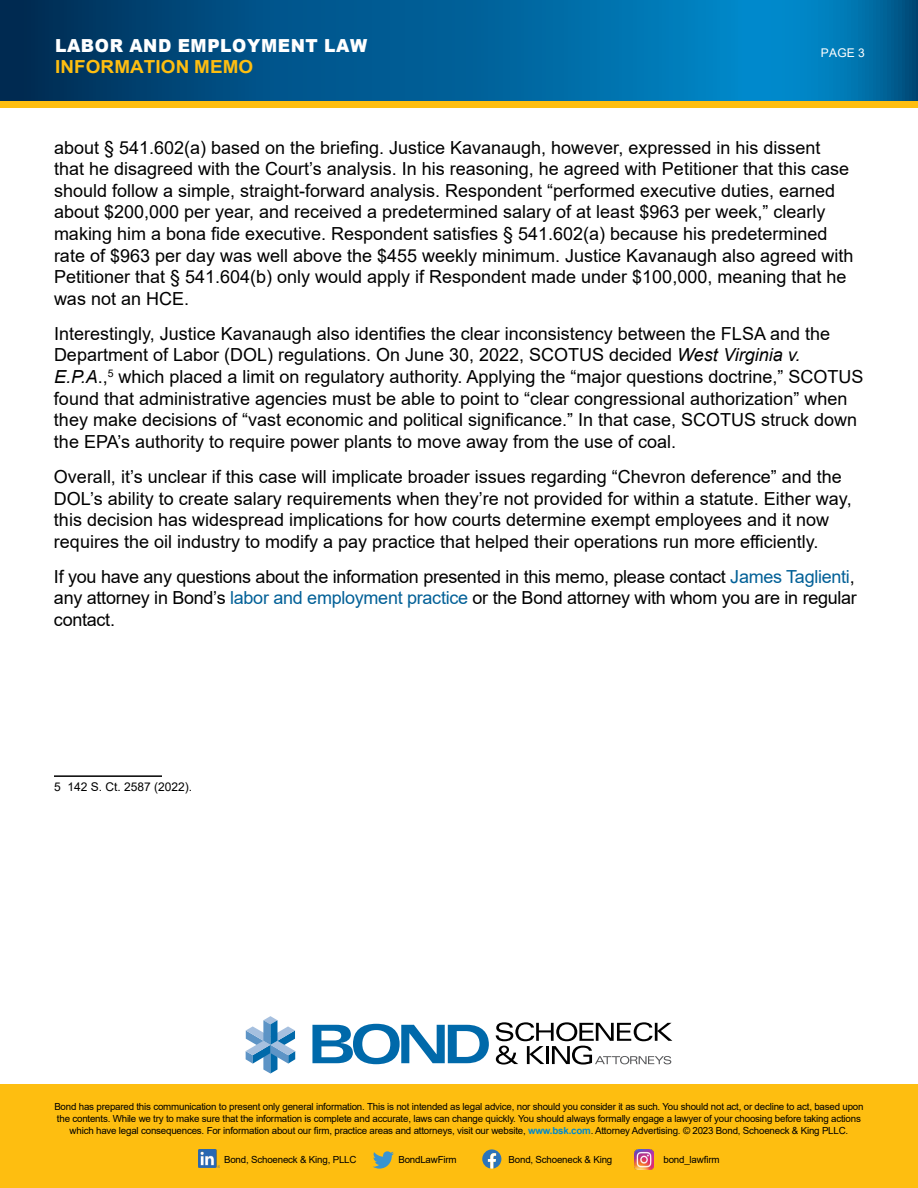
<style>
.page{position:relative;width:918px;height:1188px;background:#fff}
.page>*{position:absolute;margin:0;border:0;box-sizing:border-box;transform-origin:0 0}
.t1{font:18px/21.6px "Arial";color:#000}
.t2{font:900 18px "Arial";letter-spacing:.035em;color:#fff;scale:.95 1}
.t3{font:700 18px "Arial";letter-spacing:.005em;color:#febe10;scale:1.05 1}
.t4{font:12px "Arial";color:#000}
.t5{font:12px "Arial";color:#fff}
.t6{font:9.75px/11.7px "Arial";letter-spacing:-.02em;color:#000;text-align:center}
.s1{font-style:italic}
.s2{color:#026097}
.s3{font-weight:700;color:#0089cc}
</style>
<div class="page">
<div style="left:0;top:54px;width:918px;height:54px;background:#febe10"></div>
<svg style="left:0;top:0;width:918px;height:101px;background:#005f96"></svg>
<div style="left:0;top:1084px;width:918px;height:104px;background:#febe10"></div>
<svg style="left:246px;top:1016px;width:49px;height:58px"></svg>
<svg style="left:312px;top:1024px;width:177px;height:40px"></svg>
<svg style="left:496px;top:1022px;width:176px;height:43px"></svg>
<svg style="left:373px;top:1151px;width:21px;height:18px"></svg>
<svg style="left:482px;top:1149px;width:19px;height:20px"></svg>
<img style="left:634px;top:1150px;width:20px;height:19px">
<img style="left:198px;top:1150px;width:22px;height:18px">
<hr style="left:54px;top:775px;width:108px;height:2px;background:#000">
<p class="t2" style="left:55px;top:32px;width:330px">LABOR AND EMPLOYMENT LAW</p>
<p class="t3" style="left:55px;top:54px;width:190px">INFORMATION MEMO</p>
<p class="t5" style="left:821px;top:45px;width:45px">PAGE 3</p>
<p class="t1" style="left:54px;top:136px;width:801px">about § 541.602(a) based on the briefing. Justice Kavanaugh, however, expressed in his dissent that he disagreed with the Court’s analysis. In his reasoning, he agreed with Petitioner that this case should follow a simple, straight-forward analysis. Respondent “performed executive duties, earned about $200,000 per year, and received a predetermined salary of at least $963 per week,” clearly making him a bona fide executive. Respondent satisfies § 541.602(a) because his predetermined rate of $963 per day was well above the $455 weekly minimum. Justice Kavanaugh also agreed with Petitioner that § 541.604(b) only would apply if Respondent made under $100,000, meaning that he was not an HCE.</p>
<p class="t1" style="left:54px;top:323px;width:811px">Interestingly, Justice Kavanaugh also identifies the clear inconsistency between the FLSA and the Department of Labor (DOL) regulations. On June 30, 2022, SCOTUS decided <span class="s1">West Virginia v.<br>E.P.A</span>.,<sup>5</sup> which placed a limit on regulatory authority. Applying the “major questions doctrine,” SCOTUS found that administrative agencies must be able to point to “clear congressional authorization” when they make decisions of “vast economic and political significance.” In that case, SCOTUS struck down the EPA’s authority to require power plants to move away from the use of coal.</p>
<p class="t1" style="left:54px;top:466px;width:799px">Overall, it’s unclear if this case will implicate broader issues regarding “Chevron deference” and the DOL’s ability to create salary requirements when they’re not provided for within a statute. Either way, this decision has widespread implications for how courts determine exempt employees and it now requires the oil industry to modify a pay practice that helped their operations run more efficiently.</p>
<p class="t1" style="left:54px;top:566px;width:804px">If you have any questions about the information presented in this memo, please contact <span class="s2">James Taglienti</span>, any attorney in Bond’s <span class="s2">labor and employment practice</span> or the Bond attorney with whom you are in regular contact.</p>
<p class="t4" style="left:54px;top:778px;width:140px">5 142 S. Ct. 2587 (2022).</p>
<p class="t6" style="left:54px;top:1101px;width:811px">Bond has prepared this communication to present only general information. This is not intended as legal advice, nor should you consider it as such. You should not act, or decline to act, based upon the contents. While we try to make sure that the information is complete and accurate, laws can change quickly. You should always formally engage a lawyer of your choosing before taking actions which have legal consequences. For information about our firm, practice areas and attorneys, visit our website, <span class="s3">www.bsk.com</span>. Attorney Advertising. © 2023 Bond, Schoeneck &amp; King PLLC.</p>
<p class="t6" style="left:224px;top:1154px;width:134px">Bond, Schoeneck &amp; King, PLLC</p>
<p class="t6" style="left:398px;top:1154px;width:60px">BondLawFirm</p>
<p class="t6" style="left:509px;top:1154px;width:105px">Bond, Schoeneck &amp; King</p>
<p class="t6" style="left:664px;top:1154px;width:58px">bond_lawfirm</p>
</div>
